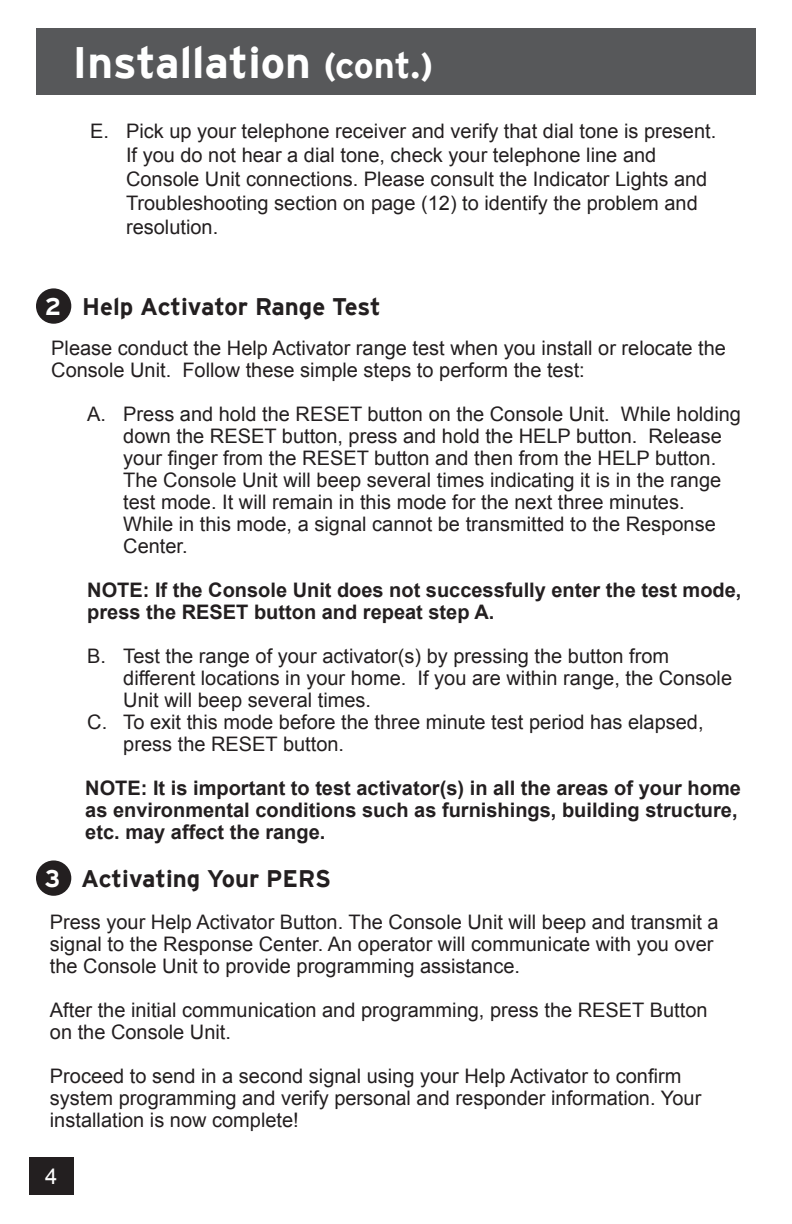
<style>
.page{position:relative;width:792px;height:1224px;background:#fff}
.page>*{position:absolute;margin:0;border:0;box-sizing:border-box;transform-origin:0 0}
.t1{font:700 44px "Interstate";color:#fff}
.t2{font:700 24px "Interstate";color:#231f20}
.t3{font:22px "Arial";color:#fff}
.t4{font:20px/22px "Arial";color:#231f20}
.t5{font:700 20px/22px "Arial";color:#231f20}
.s1{font-size:36px}
.s2{color:#fff}
</style>
<div class="page">
<div style="left:29px;top:1158px;width:44px;height:37px;background:#231f20"></div>
<div style="left:36px;top:29px;width:720px;height:66px;background:#57585a"></div>
<div style="left:36px;top:288px;width:35px;height:36px;background:#231f20;border-radius:50%"></div>
<div style="left:36px;top:860px;width:35px;height:36px;background:#231f20;border-radius:50%"></div>
<h1 class="t1" style="left:73px;top:38px;width:363px">Installation <span class="s1">(cont.)</span></h1>
<p class="t4" style="left:126px;top:120px;width:592px;line-height:24px;text-indent:-36px">E. Pick up your telephone receiver and verify that dial tone is present.<br>If you do not hear a dial tone, check your telephone line and Console Unit connections. Please consult the Indicator Lights and Troubleshooting section on page (12) to identify the problem and resolution.</p>
<p class="t2" style="left:45px;top:293px;width:337px"><span class="s2">2</span> Help Activator Range Test</p>
<p class="t4" style="left:51px;top:337px;width:676px">Please conduct the Help Activator range test when you install or relocate the<br>Console Unit. Follow these simple steps to perform the test:</p>
<p class="t4" style="left:123px;top:403px;width:619px;text-indent:-36px">A. Press and hold the RESET button on the Console Unit. While holding down the RESET button, press and hold the HELP button. Release your finger from the RESET button and then from the HELP button.<br>The Console Unit will beep several times indicating it is in the range test mode. It will remain in this mode for the next three minutes.<br>While in this mode, a signal cannot be transmitted to the Response Center.</p>
<p class="t5" style="left:87px;top:579px;width:656px">NOTE: If the Console Unit does not successfully enter the test mode, press the RESET button and repeat step A.</p>
<p class="t4" style="left:87px;top:645px;width:583px">B. Test the range of your activator(s) by pressing the button from</p>
<p class="t4" style="left:123px;top:667px;width:610px">different locations in your home. If you are within range, the Console</p>
<p class="t4" style="left:123px;top:689px;width:249px">Unit will beep several times.</p>
<p class="t4" style="left:87px;top:711px;width:618px">C. To exit this mode before the three minute test period has elapsed,</p>
<p class="t4" style="left:123px;top:733px;width:222px">press the RESET button.</p>
<p class="t5" style="left:85px;top:777px;width:657px">NOTE: It is important to test activator(s) in all the areas of your home as environmental conditions such as furnishings, building structure, etc. may affect the range.</p>
<p class="t2" style="left:45px;top:865px;width:288px"><span class="s2">3</span> Activating Your PERS</p>
<p class="t4" style="left:50px;top:911px;width:670px">Press your Help Activator Button. The Console Unit will beep and transmit a signal to the Response Center. An operator will communicate with you over the Console Unit to provide programming assistance.</p>
<p class="t4" style="left:50px;top:999px;width:659px">After the initial communication and programming, press the RESET Button on the Console Unit.</p>
<p class="t4" style="left:50px;top:1065px;width:653px">Proceed to send in a second signal using your Help Activator to confirm system programming and verify personal and responder information. Your installation is now complete!</p>
<p class="t3" style="left:45px;top:1162px;width:14px">4</p>
</div>
